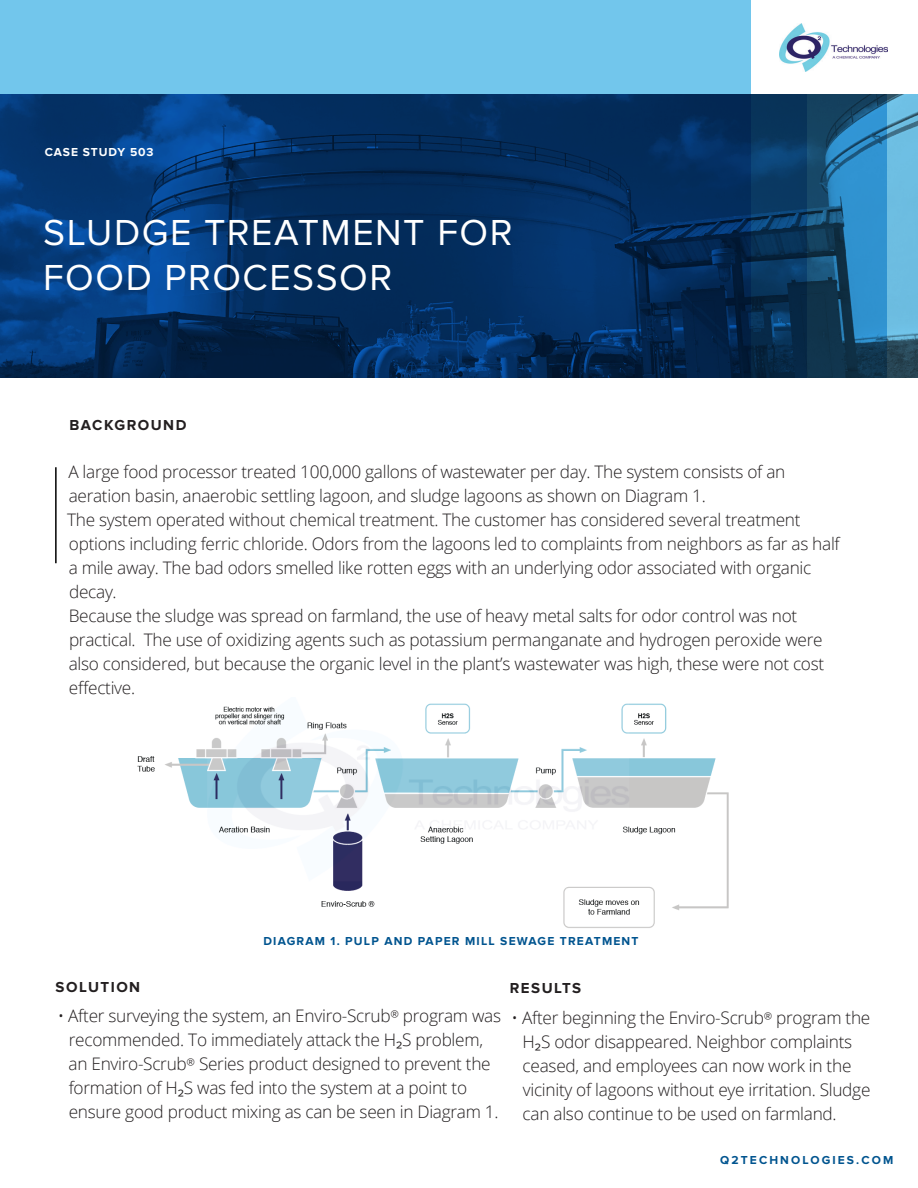
<style>
.page{position:relative;width:918px;height:1188px;background:#fff}
.page>*{position:absolute;margin:0;border:0;box-sizing:border-box;transform-origin:0 0}
.t1{font:37.5px "Proxima Nova";letter-spacing:.04em;color:#fff}
.Regular{font:300 17.25px/24px "Open Sans";letter-spacing:-.015em;color:#231f20}
.Subheader{font:700 15px "Proxima Nova";letter-spacing:.1em;color:#231f20}
.Subheader-2{font:700 12px "Proxima Nova";letter-spacing:.1em;color:#00548f}
.Subheader-3{font:700 12px "Proxima Nova";letter-spacing:.175em;color:#00548f}
.t2{font:700 12px "Proxima Nova";letter-spacing:.075em;color:#fff}
.s1{font-family:"Proxima Nova"}
.s2{font-family:"Proxima Nova";font-weight:400}
</style>
<div class="page">
<img style="left:780px;top:24px;width:107px;height:47px">
<svg style="left:887px;top:94px;width:31px;height:284px;background:#61a9ca"></svg>
<svg style="left:806px;top:94px;width:81px;height:284px;background:#1f618c"></svg>
<svg style="left:750px;top:94px;width:56px;height:284px;background:#08335a"></svg>
<svg style="left:0;top:0;width:750px;height:378px;background:#1f5586"></svg>
<hr style="left:55px;top:467px;width:2px;height:96px;background:#000">
<img style="left:137px;top:703px;width:592px;height:225px">
<p class="t2" style="left:45px;top:145px;width:110px">CASE STUDY 503</p>
<p class="t1" style="left:43px;top:211px;width:471px">SLUDGE TREATMENT FOR</p>
<p class="t1" style="left:43px;top:256px;width:351px">FOOD PROCESSOR</p>
<p class="Subheader" style="left:70px;top:417px;width:118px">BACKGROUND</p>
<p class="Regular" style="left:68px;top:460px;width:718px">A large food processor treated 100,000 gallons of wastewater per day. The system consists of an aeration basin, anaerobic settling lagoon, and sludge lagoons as shown on Diagram 1.</p>
<p class="Regular" style="left:67px;top:508px;width:774px">The system operated without chemical treatment. The customer has considered several treatment options including ferric chloride. Odors from the lagoons led to complaints from neighbors as far as half a mile away. The bad odors smelled like rotten eggs with an underlying odor associated with organic decay.</p>
<p class="Regular" style="left:69px;top:604px;width:757px">Because the sludge was spread on farmland, the use of heavy metal salts for odor control was not practical. The use of oxidizing agents such as potassium permanganate and hydrogen peroxide were also considered, but because the organic level in the plant’s wastewater was high, these were not cost effective.</p>
<p class="Subheader-2" style="left:263px;top:934px;width:377px">DIAGRAM 1. PULP AND PAPER MILL SEWAGE TREATMENT</p>
<p class="Subheader" style="left:56px;top:978px;width:86px">SOLUTION</p>
<p class="Regular" style="left:69px;top:1004px;width:434px;text-indent:-11px">• After surveying the system, an Enviro-Scrub<span class="s1">®</span> program was recommended. To immediately attack the H<span class="s2">₂</span>S problem, an Enviro-Scrub<span class="s1">®</span> Series product designed to prevent the formation of H<span class="s2">₂</span>S was fed into the system at a point to ensure good product mixing as can be seen in Diagram 1.</p>
<p class="Subheader" style="left:510px;top:979px;width:73px">RESULTS</p>
<p class="Regular" style="left:523px;top:1005px;width:349px;text-indent:-11px">• After beginning the Enviro-Scrub<span class="s1">®</span> program the H<span class="s2">₂</span>S odor disappeared. Neighbor complaints ceased, and employees can now work in the vicinity of lagoons without eye irritation. Sludge can also continue to be used on farmland.</p>
<p class="Subheader-3" style="left:720px;top:1153px;width:175px">Q2TECHNOLOGIES.COM</p>
</div>
